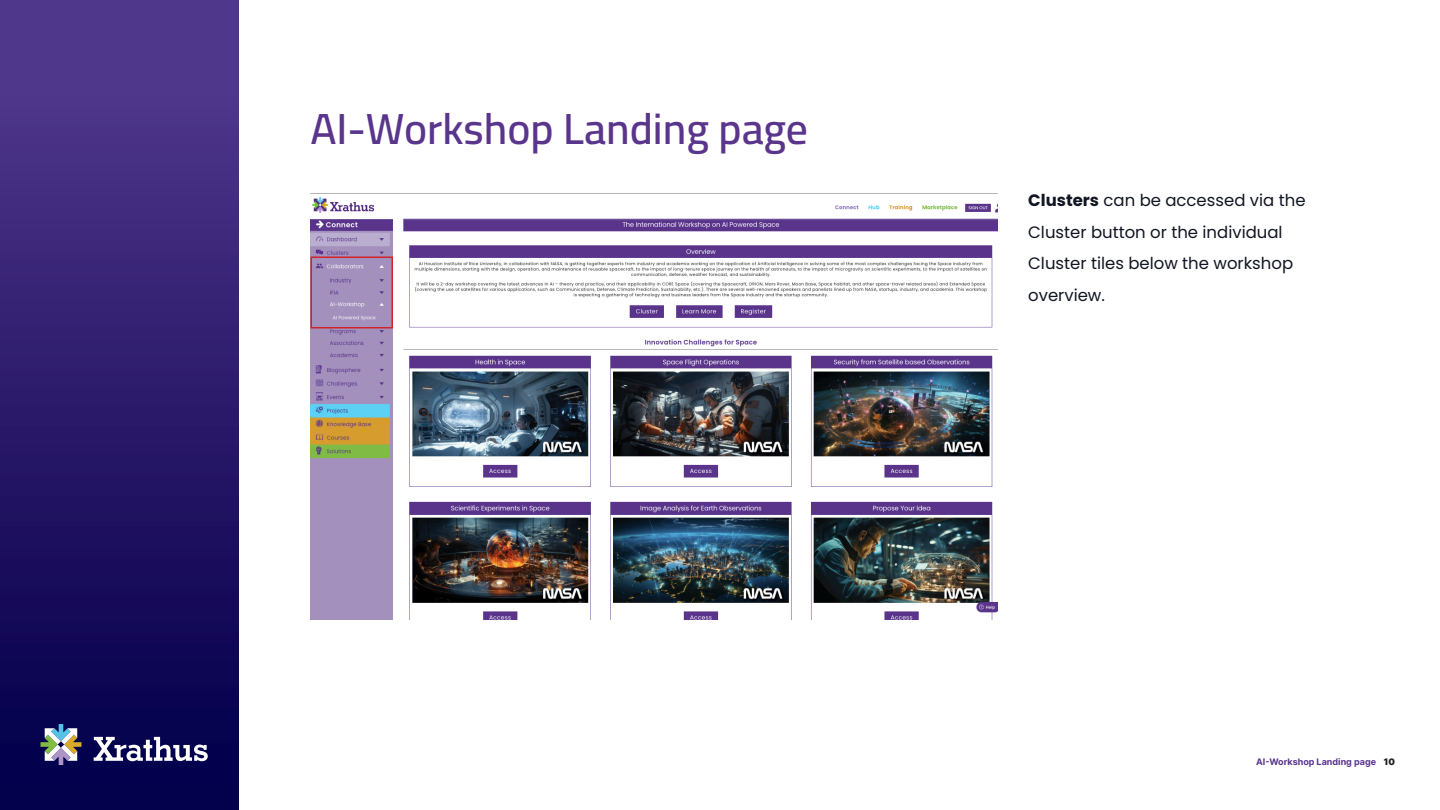
<style>
.page{position:relative;width:1440px;height:810px;background:#fff}
.page>*{position:absolute;margin:0;border:0;box-sizing:border-box;transform-origin:0 0}
.t1{font:600 43.5px "Cairo";color:#5a358c}
.t2{font:16.5px/31.5px "Poppins";color:#111622}
.Running_Header{font:9px "Inter";color:#5a358c}
.Page_Number{font:9px "Inter";color:#231f20}
.s1{font-weight:700}
</style>
<div class="page">
<div style="left:0;top:0;width:238px;height:810px;background:linear-gradient(to bottom,#573c90,#000047)"></div>
<img style="left:310px;top:197px;width:688px;height:423px">
<svg style="left:94px;top:737px;width:114px;height:24px"></svg>
<svg style="left:40px;top:724px;width:41px;height:41px"></svg>
<div style="left:310px;top:256px;width:83px;height:72px;border:2px solid #d1232a"></div>
<p class="t1" style="left:310px;top:96px;width:499px">AI-Workshop Landing page</p>
<p class="t2" style="left:1028px;top:185px;width:279px"><span class="s1">Clusters</span> can be accessed via the<br>Cluster button or the individual<br>Cluster tiles below the workshop overview.</p>
<p class="Running_Header" style="left:1256px;top:755px;width:121px">AI-Workshop Landing page</p>
<p class="Page_Number" style="left:1384px;top:755px;width:13px">10</p>
</div>
